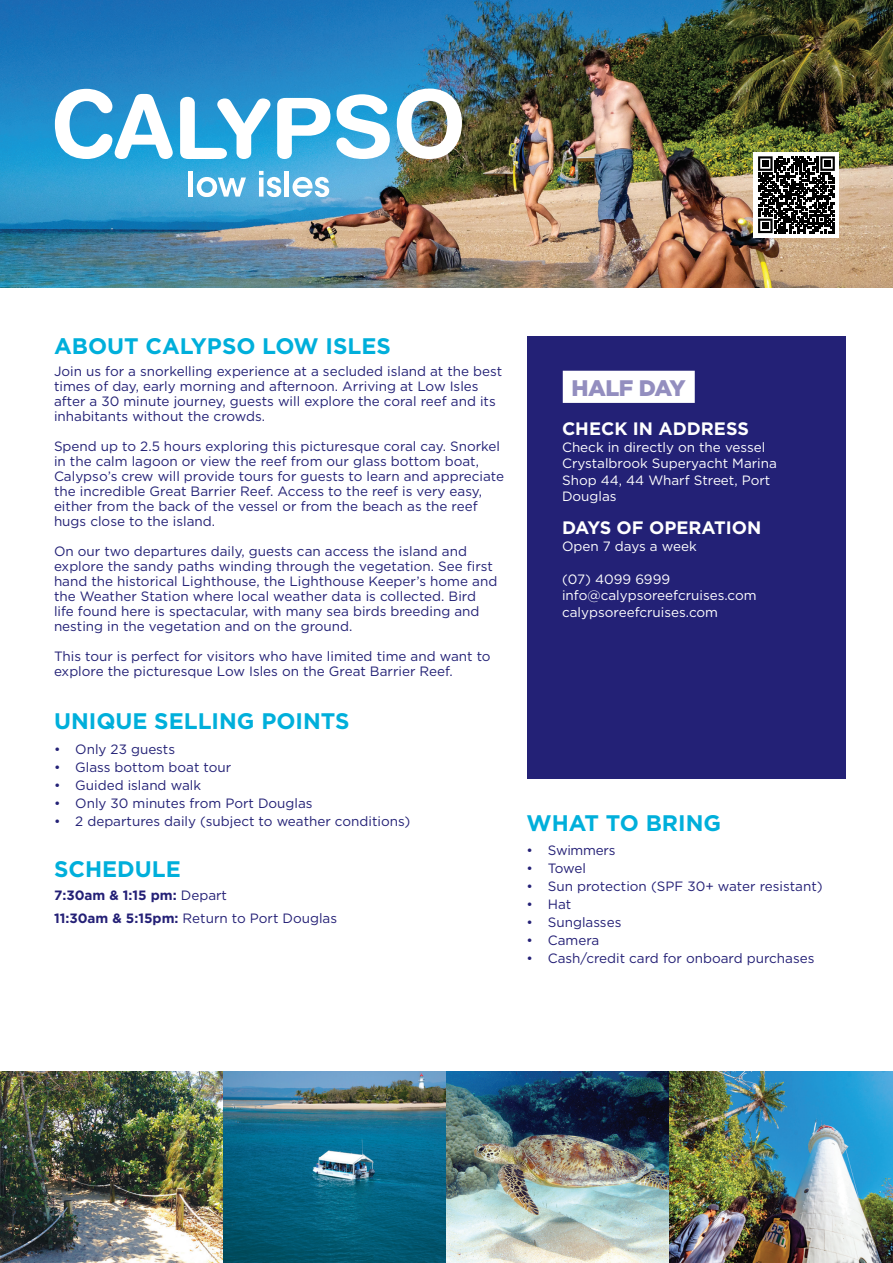
<style>
.page{position:relative;width:893px;height:1263px;background:#fff}
.page>*{position:absolute;margin:0;border:0;box-sizing:border-box;transform-origin:0 0}
.t1{font:700 22.5px "Gotham";color:#00afdb}
.t2{font:900 22.5px "Gotham";letter-spacing:-.02em;color:#938ebf}
.t3{font:700 18px "Gotham";color:#fff}
.t4{font:13.5px/15px "Gotham";color:#232176}
.t5{font:13.5px/16.5px "Gotham";color:#fff}
.t6{font:13.5px "Gotham";color:#242076}
.t7{font:700 13.5px "Gotham";color:#242076}
.t8{font:13.5px "Gotham";letter-spacing:-.02em;color:#242076}
.s1{font-weight:400}
.s2{font-weight:700}
</style>
<div class="page">
<img style="left:0;top:0;width:893px;height:287px">
<svg style="left:55px;top:89px;width:118px;height:70px"></svg>
<svg style="left:180px;top:97px;width:90px;height:62px"></svg>
<svg style="left:277px;top:98px;width:53px;height:61px"></svg>
<svg style="left:336px;top:94px;width:54px;height:65px"></svg>
<img style="left:397px;top:89px;width:65px;height:70px">
<hr style="left:189px;top:171px;width:4px;height:26px;background:#fff">
<svg style="left:197px;top:177px;width:49px;height:20px"></svg>
<svg style="left:259px;top:171px;width:22px;height:26px"></svg>
<hr style="left:285px;top:171px;width:4px;height:26px;background:#fff">
<svg style="left:293px;top:177px;width:36px;height:20px"></svg>
<div style="left:527px;top:336px;width:319px;height:443px;background:#232176"></div>
<div style="left:563px;top:371px;width:132px;height:32px;background:#fff"></div>
<div style="left:754px;top:152px;width:85px;height:85px;background:#fff"></div>
<svg style="left:758px;top:156px;width:77px;height:77px"></svg>
<img style="left:0;top:1071px;width:435px;height:192px">
<img style="left:435px;top:1071px;width:235px;height:192px">
<img style="left:670px;top:1071px;width:223px;height:192px">
<p class="t1" style="left:54px;top:331px;width:338px">ABOUT CALYPSO LOW ISLES</p>
<p class="t4" style="left:54px;top:363px;width:450px">Join us for a snorkelling experience at a secluded island at the best times of day, early morning and afternoon. Arriving at Low Isles after a 30 minute journey, guests will explore the coral reef and its inhabitants without the crowds.</p>
<p class="t4" style="left:54px;top:438px;width:452px">Spend up to 2.5 hours exploring this picturesque coral cay. Snorkel in the calm lagoon or view the reef from our glass bottom boat, Calypso’s crew will provide tours for guests to learn and appreciate the incredible Great Barrier Reef. Access to the reef is very easy, either from the back of the vessel or from the beach as the reef hugs close to the island.</p>
<p class="t4" style="left:54px;top:543px;width:445px">On our two departures daily, guests can access the island and explore the sandy paths winding through the vegetation. See first hand the historical Lighthouse, the Lighthouse Keeper’s home and the Weather Station where local weather data is collected. Bird life found here is spectacular, with many sea birds breeding and nesting in the vegetation and on the ground.</p>
<p class="t4" style="left:54px;top:648px;width:438px">This tour is perfect for visitors who have limited time and want to explore the picturesque Low Isles on the Great Barrier Reef.</p>
<p class="t1" style="left:54px;top:706px;width:297px">UNIQUE SELLING POINTS</p>
<p class="t4" style="left:54px;top:741px;width:123px">• Only 23 guests</p>
<p class="t4" style="left:54px;top:759px;width:179px">• Glass bottom boat tour</p>
<p class="t4" style="left:54px;top:777px;width:149px">• Guided island walk</p>
<p class="t4" style="left:54px;top:795px;width:260px">• Only 30 minutes from Port Douglas</p>
<p class="t4" style="left:54px;top:813px;width:358px">• 2 departures daily (subject to weather conditions)</p>
<p class="t1" style="left:54px;top:854px;width:128px">SCHEDULE</p>
<p class="t7" style="left:54px;top:886px;width:175px">7:30am &amp; 1:15 pm: <span class="s1">Depart</span></p>
<p class="t6" style="left:54px;top:909px;width:285px"><span class="s2">11:30am &amp; 5:15pm:</span> Return to Port Douglas</p>
<p class="t2" style="left:571px;top:373px;width:116px">HALF DAY</p>
<p class="t3" style="left:562px;top:417px;width:188px">CHECK IN ADDRESS</p>
<p class="t5" style="left:562px;top:439px;width:216px">Check in directly on the vessel<br>Crystalbrook Superyacht Marina</p>
<p class="t5" style="left:562px;top:472px;width:210px">Shop 44, 44 Wharf Street, Port<br>Douglas</p>
<p class="t3" style="left:562px;top:516px;width:201px">DAYS OF OPERATION</p>
<p class="t5" style="left:562px;top:538px;width:136px">Open 7 days a week</p>
<p class="t5" style="left:562px;top:571px;width:110px">(07) 4099 6999</p>
<p class="t5" style="left:562px;top:587px;width:196px">info@calypsoreefcruises.com</p>
<p class="t5" style="left:562px;top:604px;width:158px">calypsoreefcruises.com</p>
<p class="t1" style="left:526px;top:808px;width:196px">WHAT TO BRING</p>
<p class="t8" style="left:526px;top:842px;width:90px">• Swimmers</p>
<p class="t6" style="left:526px;top:860px;width:61px">• Towel</p>
<p class="t6" style="left:526px;top:878px;width:298px">• Sun protection (SPF 30+ water resistant)</p>
<p class="t6" style="left:526px;top:896px;width:46px">• Hat</p>
<p class="t6" style="left:526px;top:914px;width:96px">• Sunglasses</p>
<p class="t6" style="left:526px;top:932px;width:74px">• Camera</p>
<p class="t6" style="left:526px;top:950px;width:289px">• Cash/credit card for onboard purchases</p>
</div>
